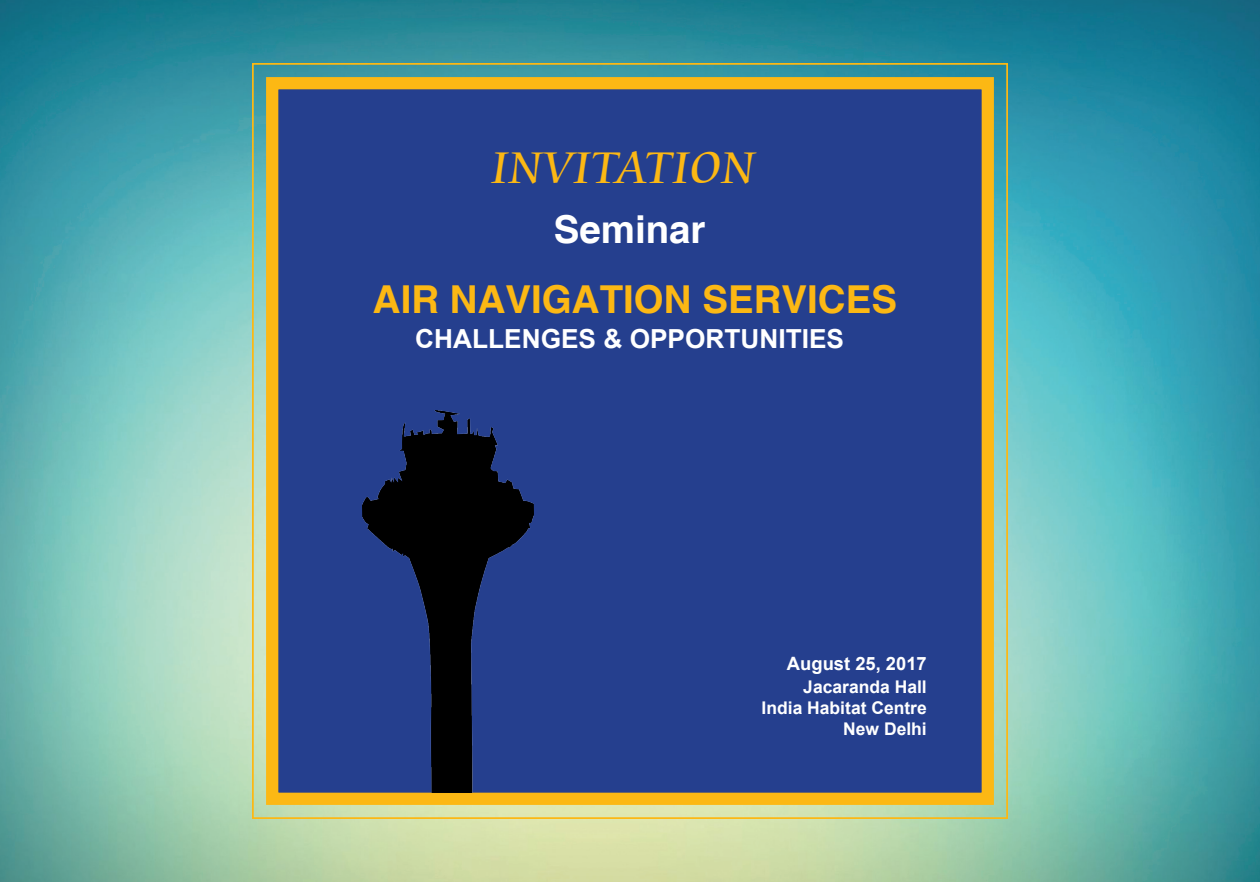
<style>
.page{position:relative;width:1260px;height:882px;background:#fff}
.page>*{position:absolute;margin:0;border:0;box-sizing:border-box;transform-origin:0 0}
.t1{font:48.82px "Cataneo BT";color:#fcb814}
.t2{font:700 38.5px "Helvetica";color:#fcb814}
.t3{font:700 38.5px "Helvetica";color:#fff}
.t4{font:700 26.25px "Arial";color:#fff}
.t5{font:700 18.38px "Arial";color:#fff}
.t6{font:700 17.5px/21px "Arial";color:#fff;text-align:right}
</style>
<div class="page">
<img style="left:0;top:0;width:1260px;height:882px">
<div style="left:266px;top:77px;width:728px;height:728px;background:#253f8e;border:12px solid #fcb814"></div>
<img style="left:362px;top:411px;width:172px;height:381px">
<h1 class="t1" style="left:492px;top:137px;width:266px">INVITATION</h1>
<h2 class="t3" style="left:554px;top:207px;width:153px">Seminar</h2>
<h2 class="t2" style="left:373px;top:277px;width:526px">AIR NAVIGATION SERVICES</h2>
<h3 class="t4" style="left:415px;top:324px;width:430px">CHALLENGES &amp; OPPORTUNITIES</h3>
<p class="t5" style="left:787px;top:653px;width:141px">August 25, 2017</p>
<p class="t6" style="left:762px;top:676px;width:167px">Jacaranda Hall<br>India Habitat Centre<br>New Delhi</p>
</div>
